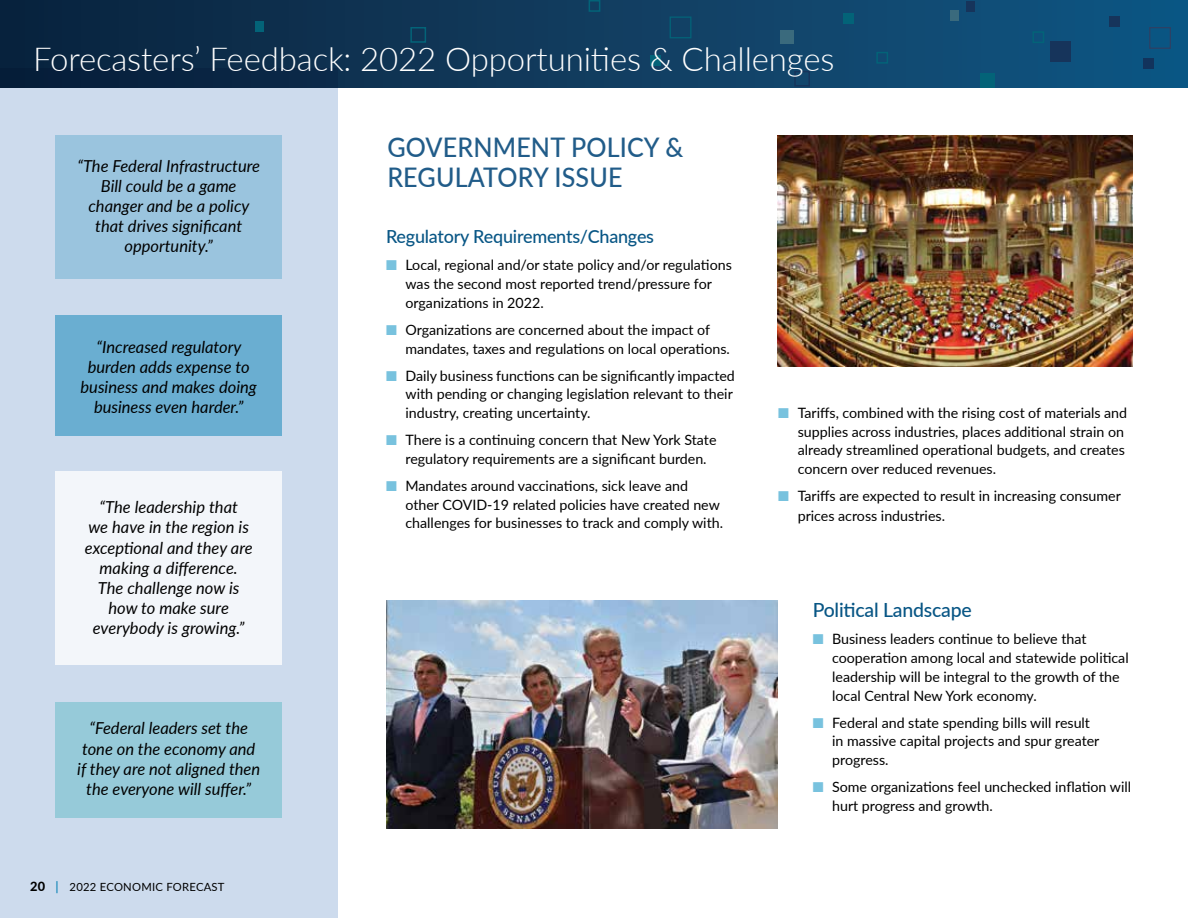
<style>
.page{position:relative;width:1188px;height:918px;background:#fff}
.page>*{position:absolute;margin:0;border:0;box-sizing:border-box;transform-origin:0 0}
.t1{font:300 33px "Lato";letter-spacing:-.005em;color:#fff}
.t2{font:500 27px/30px "Lato";letter-spacing:.005em;color:#215c89;scale:.93 1}
.t3{font:500 19.5px "Lato";letter-spacing:-.01em;color:#085685}
.t4{font:500 18px "Lato";letter-spacing:-.01em;color:#085685}
.t5{font:italic 16.5px/20.1px "Lato";color:#000;text-align:center}
.t6{font:14.25px/18.8px "Lato";color:#000}
.t7{font:11.25px "Lato";letter-spacing:.02em;color:#000}
.s1{font-weight:800;font-size:12.75px}
.s2{font-weight:500;font-size:12.75px;color:#007eb3}
.s3{color:#78c2de}
</style>
<div class="page">
<div style="left:0;top:68px;width:338px;height:850px;background:#cddbed"></div>
<div style="left:55px;top:315px;width:227px;height:121px;background:#6aaed1"></div>
<div style="left:55px;top:135px;width:227px;height:143px;background:#9ac4de"></div>
<div style="left:55px;top:471px;width:227px;height:193px;background:#f3f6fa"></div>
<div style="left:55px;top:702px;width:227px;height:116px;background:#96cad9"></div>
<div style="left:0;top:0;width:1188px;height:88px;background:linear-gradient(to right,#0b213b,#115784)"></div>
<div style="left:794px;top:71px;width:16px;height:16px;border:2px solid #16345b"></div>
<div style="left:981px;top:73px;width:14px;height:15px;background:#036378"></div>
<div style="left:1050px;top:41px;width:20px;height:21px;background:#16345b"></div>
<div style="left:650px;top:55px;width:10px;height:10px;background:#036378"></div>
<div style="left:780px;top:31px;width:14px;height:13px;background:#3a6a7d"></div>
<div style="left:670px;top:16px;width:21px;height:22px;border:1px solid #036378"></div>
<div style="left:950px;top:11px;width:9px;height:10px;background:#3a6a7d"></div>
<div style="left:1149px;top:27px;width:22px;height:22px;border:1px solid #2c4165"></div>
<div style="left:1032px;top:31px;width:12px;height:12px;border:2px solid #036378"></div>
<div style="left:1109px;top:17px;width:10px;height:10px;background:#16345b"></div>
<div style="left:1144px;top:58px;width:10px;height:11px;background:#12335c"></div>
<div style="left:843px;top:14px;width:11px;height:10px;background:#036378"></div>
<div style="left:966px;top:1px;width:9px;height:10px;background:#16345b"></div>
<div style="left:876px;top:52px;width:12px;height:12px;border:2px solid #036378"></div>
<div style="left:589px;top:0;width:11px;height:12px;border:2px solid #036378"></div>
<div style="left:410px;top:27px;width:16px;height:16px;border:2px solid #036378"></div>
<div style="left:255px;top:22px;width:9px;height:10px;background:#036378"></div>
<img style="left:387px;top:600px;width:391px;height:228px">
<img style="left:778px;top:135px;width:354px;height:232px">
<h1 class="t1" style="left:33px;top:36px;width:803px">Forecasters’ Feedback: 2022 Opportunities &amp; Challenges</h1>
<p class="t5" style="left:77px;top:155px;width:184px">“The Federal Infrastructure<br>Bill could be a game changer and be a policy that drives significant opportunity.”</p>
<p class="t5" style="left:81px;top:336px;width:178px">“Increased regulatory burden adds expense to business and makes doing business even harder.”</p>
<p class="t5" style="left:85px;top:497px;width:169px">“The leadership that<br>we have in the region is exceptional and they are making a difference.<br>The challenge now is how to make sure everybody is growing.”</p>
<p class="t5" style="left:77px;top:718px;width:184px">“Federal leaders set the tone on the economy and if they are not aligned then the everyone will suffer.”</p>
<p class="t7" style="left:30px;top:879px;width:196px"><span class="s1">20</span> <span class="s2">|</span> 2022 ECONOMIC FORECAST</p>
<h2 class="t2" style="left:387px;top:131px;width:320px">GOVERNMENT POLICY &amp;<br>REGULATORY ISSUE</h2>
<p class="t4" style="left:386px;top:224px;width:270px">Regulatory Requirements/Changes</p>
<p class="t6" style="left:406px;top:255px;width:328px;text-indent:-19px"><span class="s3">■</span> Local, regional and/or state policy and/or regulations was the second most reported trend/pressure for organizations in 2022.</p>
<p class="t6" style="left:406px;top:320px;width:326px;text-indent:-19px"><span class="s3">■</span> Organizations are concerned about the impact of mandates, taxes and regulations on local operations.</p>
<p class="t6" style="left:406px;top:366px;width:331px;text-indent:-19px"><span class="s3">■</span> Daily business functions can be significantly impacted with pending or changing legislation relevant to their industry, creating uncertainty.</p>
<p class="t6" style="left:406px;top:430px;width:313px;text-indent:-19px"><span class="s3">■</span> There is a continuing concern that New York State regulatory requirements are a significant burden.</p>
<p class="t6" style="left:406px;top:476px;width:319px;text-indent:-19px"><span class="s3">■</span> Mandates around vaccinations, sick leave and other COVID-19 related policies have created new challenges for businesses to track and comply with.</p>
<p class="t6" style="left:798px;top:403px;width:331px;text-indent:-19px"><span class="s3">■</span> Tariffs, combined with the rising cost of materials and supplies across industries, places additional strain on already streamlined operational budgets, and creates concern over reduced revenues.</p>
<p class="t6" style="left:798px;top:486px;width:325px;line-height:19.5px;text-indent:-19px"><span class="s3">■</span> Tariffs are expected to result in increasing consumer prices across industries.</p>
<h3 class="t3" style="left:813px;top:596px;width:161px">Political Landscape</h3>
<p class="t6" style="left:832px;top:629px;width:298px;text-indent:-19px"><span class="s3">■</span> Business leaders continue to believe that cooperation among local and statewide political leadership will be integral to the growth of the local Central New York economy.</p>
<p class="t6" style="left:832px;top:712px;width:269px;text-indent:-19px"><span class="s3">■</span> Federal and state spending bills will result in massive capital projects and spur greater progress.</p>
<p class="t6" style="left:832px;top:777px;width:300px;text-indent:-19px"><span class="s3">■</span> Some organizations feel unchecked inflation will hurt progress and growth.</p>
</div>
